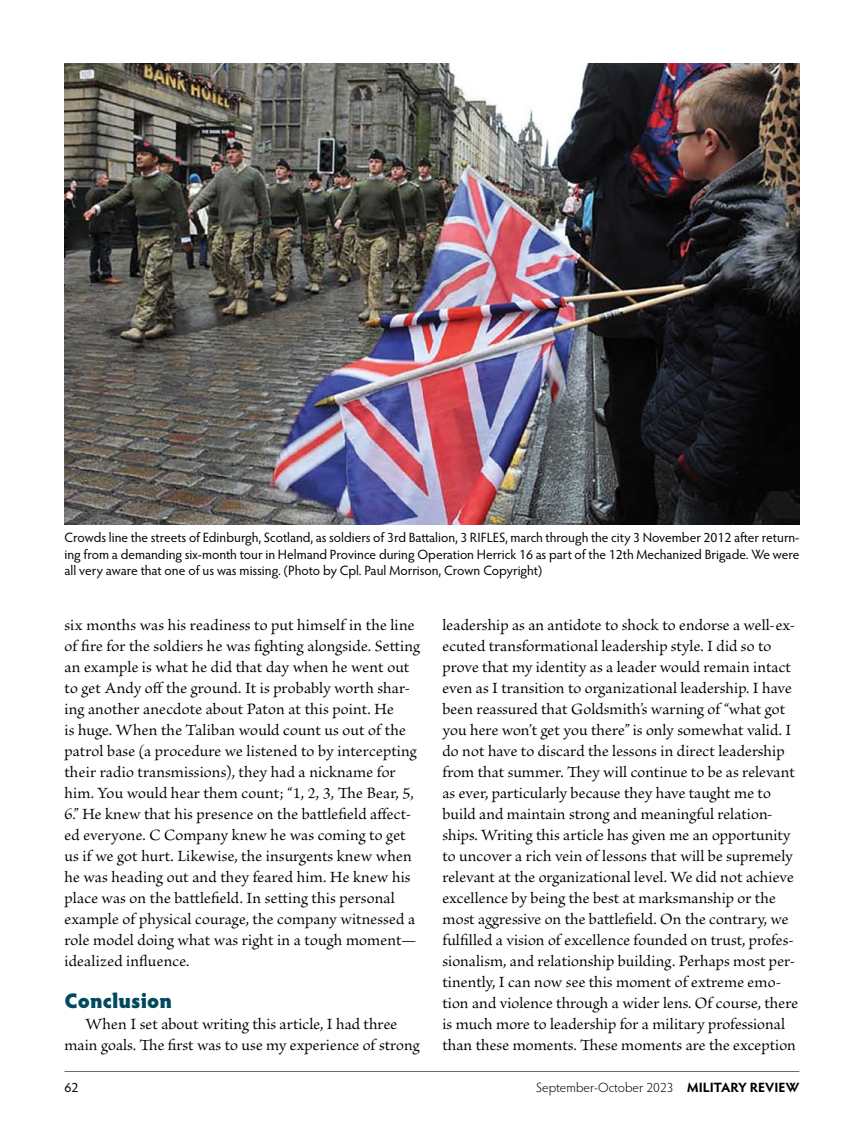
<style>
.page{position:relative;width:864px;height:1134px;background:#fff}
.page>*{position:absolute;margin:0;border:0;box-sizing:border-box;transform-origin:0 0}
.subhead__H3{font:900 21px "Hypatia Sans Pro";color:#004a5d}
.body{font:16.5px/21px "Brioso Pro";letter-spacing:.005em;color:#000}
.cutline{font:13.5px/16.5px "Hypatia Sans Pro";color:#000;text-align:justify}
.t1{font:300 13.5px "Hypatia Sans Pro";color:#000}
.s1{font-weight:700}
</style>
<div class="page">
<hr style="left:65px;top:1071px;width:734px;height:1px;background:#58595b">
<img style="left:64px;top:63px;width:735px;height:462px">
<p class="cutline" style="left:64px;top:529px;width:737px">Crowds line the streets of Edinburgh, Scotland, as soldiers of 3rd Battalion, 3 RIFLES, march through the city 3 November 2012 after return&shy;ing from a demanding six-month tour in Helmand Province during Operation Herrick 16 as part of the 12th Mechanized Brigade. We were all very aware that one of us was missing. (Photo by Cpl. Paul Morrison, Crown Copyright)</p>
<p class="body" style="left:64px;top:615px;width:357px">six months was his readiness to put himself in the line of fire for the soldiers he was fighting alongside. Setting an example is what he did that day when he went out to get Andy off the ground. It is probably worth shar&shy;ing another anecdote about Paton at this point. He<br>is huge. When the Taliban would count us out of the patrol base (a procedure we listened to by intercepting their radio transmissions), they had a nickname for him. You would hear them count; “1, 2, 3, The Bear, 5, 6.” He knew that his presence on the battlefield affect&shy;ed everyone. C Company knew he was coming to get us if we got hurt. Likewise, the insurgents knew when he was heading out and they feared him. He knew his place was on the battlefield. In setting this personal example of physical courage, the company witnessed a role model doing what was right in a tough moment— idealized influence.</p>
<h2 class="subhead__H3" style="left:64px;top:985px;width:109px">Conclusion</h2>
<p class="body" style="left:64px;top:1014px;width:356px;text-align:center">When I set about writing this article, I had three<br>main goals. The first was to use my experience of strong</p>
<p class="body" style="left:442px;top:615px;width:357px">leadership as an antidote to shock to endorse a well-ex&shy;ecuted transformational leadership style. I did so to prove that my identity as a leader would remain intact even as I transition to organizational leadership. I have been reassured that Goldsmith’s warning of “what got you here won’t get you there” is only somewhat valid. I do not have to discard the lessons in direct leadership from that summer. They will continue to be as relevant as ever, particularly because they have taught me to build and maintain strong and meaningful relation&shy;ships. Writing this article has given me an opportunity to uncover a rich vein of lessons that will be supremely relevant at the organizational level. We did not achieve excellence by being the best at marksmanship or the most aggressive on the battlefield. On the contrary, we fulfilled a vision of excellence founded on trust, profes&shy;sionalism, and relationship building. Perhaps most per&shy;tinently, I can now see this moment of extreme emo&shy;tion and violence through a wider lens. Of course, there is much more to leadership for a military professional than these moments. These moments are the exception</p>
<p class="cutline" style="left:64px;top:1079px;width:15px">62</p>
<p class="t1" style="left:536px;top:1079px;width:265px">September-October 2023 <span class="s1">MILITARY REVIEW</span></p>
</div>
